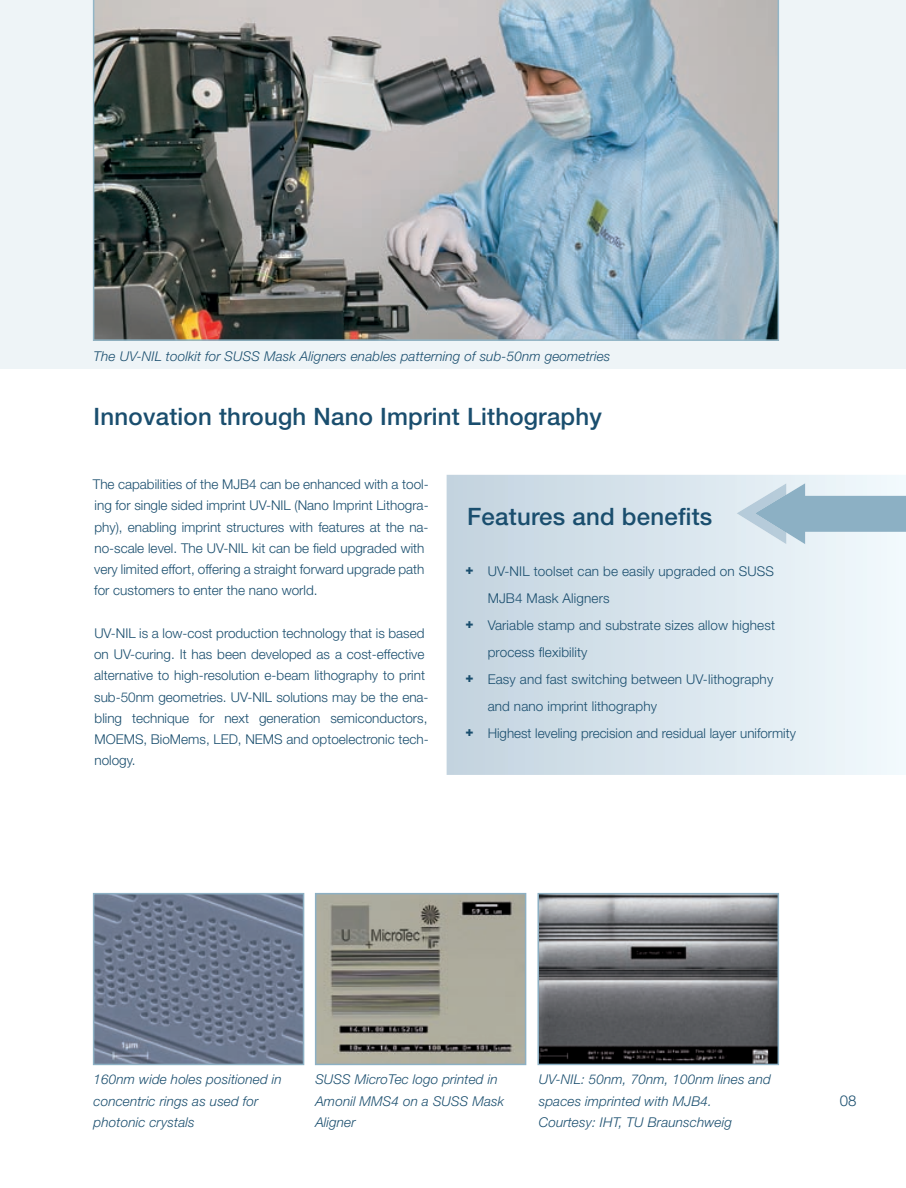
<style>
.page{position:relative;width:906px;height:1188px;background:#fff}
.page>*{position:absolute;margin:0;border:0;box-sizing:border-box;transform-origin:0 0}
.t1{font:500 24px "Helvetica Neue";letter-spacing:.01em;color:#1a4e6e}
.t2{font:300 15px "Helvetica Neue";color:#1a4e6e}
.t3{font:300 13.5px/21.3px "Helvetica Neue";color:#1a4e6e}
.t4{font:italic 300 13.5px/21.3px "Helvetica Neue";letter-spacing:.01em;color:#1a4e6e}
.s1{font-weight:800}
</style>
<div class="page">
<div style="left:0;top:0;width:905px;height:369px;background:#eef4f7"></div>
<svg style="left:446px;top:475px;width:459px;height:300px"></svg>
<img style="left:93px;top:0;width:685px;height:341px">
<svg style="left:736px;top:483px;width:169px;height:61px"></svg>
<svg style="left:93px;top:893px;width:211px;height:172px"></svg>
<svg style="left:315px;top:893px;width:211px;height:172px"></svg>
<svg style="left:537px;top:893px;width:241px;height:172px"></svg>
<p class="t4" style="left:94px;top:346px;width:518px">The UV-NIL toolkit for SUSS Mask Aligners enables patterning of sub-50nm geometries</p>
<h1 class="t1" style="left:94px;top:402px;width:509px">innovation through nano imprint lithography</h1>
<p class="t3" style="left:93px;top:473px;width:337px">The capabilities of the MJB4 can be enhanced with a tool&shy;ing for single sided imprint UV-NIL (Nano Imprint Lithogra&shy;phy), enabling imprint structures with features at the na&shy;no-scale level. The UV-NIL kit can be field upgraded with very limited effort, offering a straight forward upgrade path for customers to enter the nano world.</p>
<p class="t3" style="left:94px;top:622px;width:336px">UV-NIL is a low-cost production technology that is based on UV-curing. It has been developed as a cost-effective alternative to high-resolution e-beam lithography to print sub-50nm geometries. UV-NIL solutions may be the ena&shy;bling technique for next generation semiconductors, MOEMS, BioMems, LED, NEMS and optoelectronic tech&shy;nology.</p>
<h1 class="t1" style="left:467px;top:502px;width:247px">Features and benefits</h1>
<p class="t3" style="left:465px;top:560px;width:310px"><span class="s1">+</span> UV-NIL toolset can be easily upgraded on SUSS</p>
<p class="t3" style="left:487px;top:587px;width:123px">MJB4 Mask Aligners</p>
<p class="t3" style="left:465px;top:614px;width:311px"><span class="s1">+</span> Variable stamp and substrate sizes allow highest</p>
<p class="t3" style="left:487px;top:641px;width:101px">process flexibility</p>
<p class="t3" style="left:465px;top:668px;width:309px"><span class="s1">+</span> Easy and fast switching between UV-lithography</p>
<p class="t3" style="left:487px;top:695px;width:171px">and nano imprint lithography</p>
<p class="t3" style="left:465px;top:722px;width:332px"><span class="s1">+</span> Highest leveling precision and residual layer uniformity</p>
<p class="t4" style="left:94px;top:1069px;width:189px">160nm wide holes positioned in concentric rings as used for photonic crystals</p>
<p class="t4" style="left:315px;top:1069px;width:190px">SUSS MicroTec logo printed in<br>Amonil MMS4 on a SUSS Mask<br>Aligner</p>
<p class="t4" style="left:538px;top:1069px;width:233px">UV-NIL: 50nm, 70nm, 100nm lines and spaces imprinted with MJB4.<br>Courtesy: IHT, TU Braunschweig</p>
<p class="t2" style="left:839px;top:1091px;width:18px">08</p>
</div>
